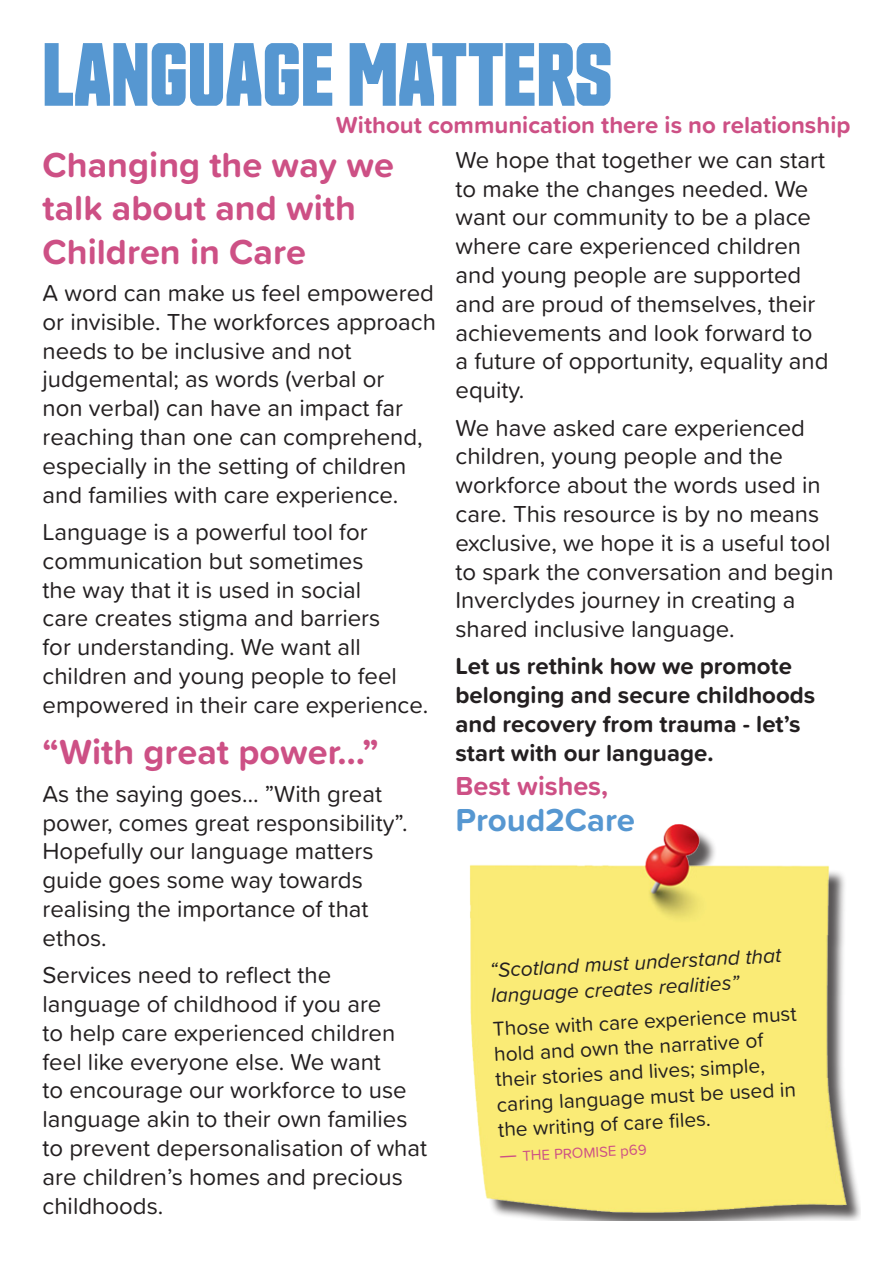
<style>
.page{position:relative;width:893px;height:1263px;background:#fff}
.page>*{position:absolute;margin:0;border:0;box-sizing:border-box;transform-origin:0 0}
.t1{font:700 87px "Countach";color:#5697d1}
.t2{font:700 36px/43.2px "Proxima Soft";color:#cd5085}
.t3{font:700 33px "Proxima Soft";color:#5697d1}
.t4{font:700 27px "Proxima Soft";color:#cd5085}
.t5{font:24px/28.8px "Proxima Soft";color:#231f20}
.t6{font:700 24px/28.8px "Proxima Soft";color:#231f20}
.t7{font:700 24px "Proxima Soft";color:#cd5085}
.t8{font:21px/25.2px "Proxima Soft";color:#231f20}
.t9{font:italic 21px/25.2px "Proxima Soft";color:#231f20}
.t10{font:15px "Proxima Soft";color:#cd5085}
.s1{font-size:21px}
</style>
<div class="page">
<img style="left:469px;top:824px;width:391px;height:397px">
<p class="t1" style="left:43px;top:19px;width:571px">LANGUAGE MATTERS</p>
<p class="t7" style="left:336px;top:107px;width:516px">Without communication there is no relationship</p>
<p class="t2" style="left:43px;top:142px;width:353px">Changing the way we talk about and with<br>Children in Care</p>
<p class="t5" style="left:43px;top:277px;width:395px">A word can make us feel empowered or invisible. The workforces approach needs to be inclusive and not judgemental; as words (verbal or<br>non verbal) can have an impact far reaching than one can comprehend, especially in the setting of children and families with care experience.</p>
<p class="t5" style="left:43px;top:516px;width:387px">Language is a powerful tool for communication but sometimes<br>the way that it is used in social<br>care creates stigma and barriers<br>for understanding. We want all children and young people to feel empowered in their care experience.</p>
<p class="t2" style="left:43px;top:729px;width:338px">“With great power…”</p>
<p class="t5" style="left:43px;top:778px;width:366px">As the saying goes… ”With great power, comes great responsibility”.<br>Hopefully our language matters guide goes some way towards realising the importance of that ethos.</p>
<p class="t5" style="left:43px;top:959px;width:386px">Services need to reflect the language of childhood if you are<br>to help care experienced children feel like everyone else. We want<br>to encourage our workforce to use language akin to their own families to prevent depersonalisation of what are children’s homes and precious childhoods.</p>
<p class="t5" style="left:455px;top:144px;width:375px">We hope that together we can start to make the changes needed. We want our community to be a place where care experienced children and young people are supported and are proud of themselves, their achievements and look forward to a future of opportunity, equality and equity.</p>
<p class="t5" style="left:455px;top:412px;width:380px">We have asked care experienced children, young people and the workforce about the words used in care. This resource is by no means exclusive, we hope it is a useful tool to spark the conversation and begin<br>Inverclydes journey in creating a shared inclusive language.</p>
<p class="t6" style="left:455px;top:651px;width:361px">Let us rethink how we promote belonging and secure childhoods and recovery from trauma - let’s start with our language.</p>
<p class="t4" style="left:455px;top:765px;width:154px">Best wishes,</p>
<p class="t3" style="left:455px;top:795px;width:181px">Proud2Care</p>
<p class="t9" style="left:489px;top:957px;width:293px;rotate:-3deg">“Scotland must understand that language creates realities”</p>
<p class="t8" style="left:492px;top:1015px;width:305px;rotate:-3deg">Those with care experience must hold and own the narrative of their stories and lives; simple, caring language must be used in the writing of care fi les.</p>
<p class="t10" style="left:499px;top:1146px;width:149px;rotate:-3deg"><span class="s1">—</span> THE PROMISE p69</p>
</div>
